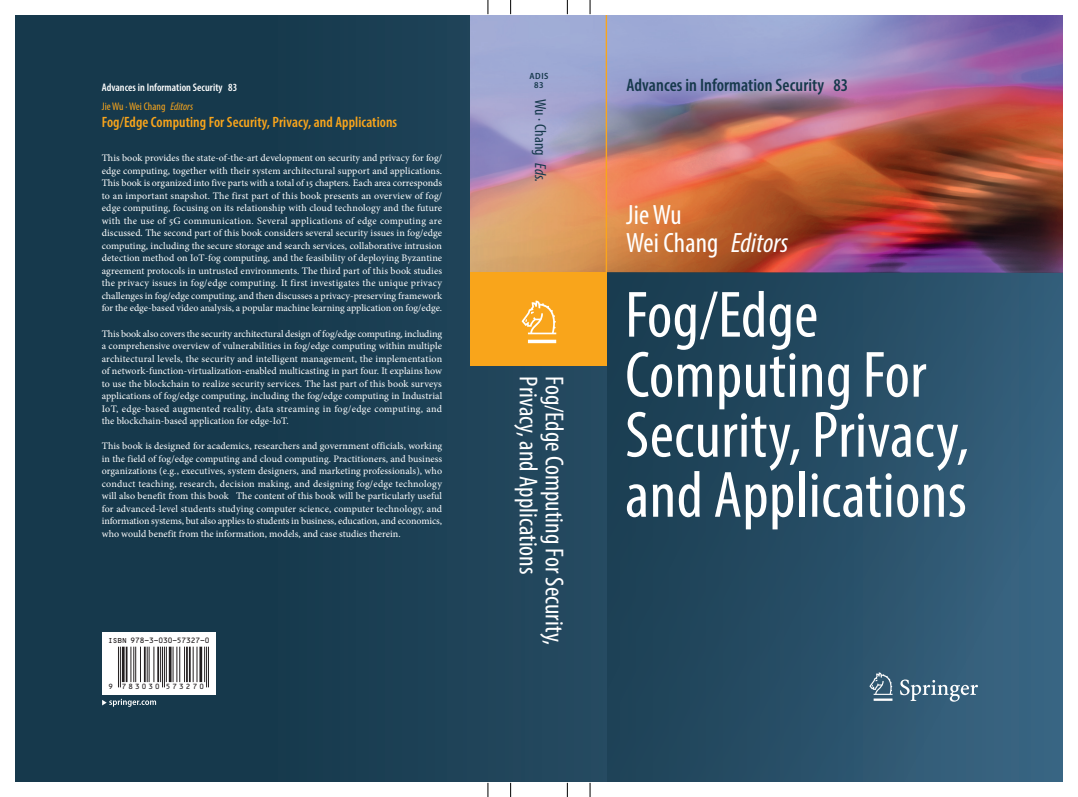
<style>
.page{position:relative;width:1078px;height:797px;background:#fff}
.page>*{position:absolute;margin:0;border:0;box-sizing:border-box;transform-origin:0 0}
._03_title_66_fc{font:condensed 66px/60px "Myriad Pro";letter-spacing:.005em;color:#fff}
._02_editors_fc{font:condensed 28px "Myriad Pro";letter-spacing:.005em;color:#fff}
._09_title_26_spine{font:condensed 26px "Myriad Pro";color:#fff}
._01_bs_title{font:600 condensed 18px "Myriad Pro";letter-spacing:.005em;color:#16394c}
._01_bs_title_fc{font:600 condensed 18px "Myriad Pro";color:#16394c}
._07_editor_title_16{font:condensed 16px "Myriad Pro";letter-spacing:.005em;color:#16394c}
._11_title_bc{font:600 condensed 15px "Myriad Pro";letter-spacing:.005em;color:#f9a51b}
._09_bs_title{font:600 condensed 11px "Myriad Pro";letter-spacing:.005em;color:#fff}
._10_editors_bc{font:condensed 11px "Myriad Pro";letter-spacing:.005em;color:#f9a51b}
._09_bs_title_bc{font:600 condensed 11px "Myriad Pro";color:#fff}
._13_bcc_bc{font:10px/12.5px "Minion Pro";color:#fff;text-align:justify}
._06_acronym{font:600 semi-condensed 9px "Myriad Pro";color:#16394c}
._06_acronym_spine{font:600 semi-condensed 9px "Myriad Pro";color:#16394c}
.t1{font:7.5px "OCRBSBOP";letter-spacing:-.02em;color:#231f20}
.t2{font:7.3px "OCRBSBOP";letter-spacing:.295em;color:#231f20}
.s1{font-style:italic}
</style>
<div class="page">
<div style="left:14px;top:14px;width:1049px;height:768px;background:linear-gradient(to bottom,#183b4e,#1c3f54)"></div>
<img style="left:471px;top:14px;width:592px;height:258px">
<div style="left:471px;top:272px;width:136px;height:94px;background:#f9a51b"></div>
<div style="left:607px;top:272px;width:456px;height:510px;background:linear-gradient(to right,#1a3d50,#376380)"></div>
<hr style="left:605px;top:14px;width:2px;height:258px;background:#f9a51b">
<svg style="left:869px;top:672px;width:108px;height:29px;background:#56788e"></svg>
<svg style="left:102px;top:698px;width:54px;height:8px"></svg>
<svg style="left:102px;top:646px;width:113px;height:48px"></svg>
<div style="left:102px;top:632px;width:113px;height:14px;background:#fff"></div>
<svg style="left:521px;top:300px;width:35px;height:43px"></svg>
<svg style="left:567px;top:0;width:1px;height:14px"></svg>
<svg style="left:510px;top:0;width:1px;height:14px"></svg>
<svg style="left:567px;top:782px;width:1px;height:15px"></svg>
<svg style="left:510px;top:782px;width:1px;height:15px"></svg>
<svg style="left:589px;top:0;width:1px;height:14px"></svg>
<svg style="left:487px;top:0;width:1px;height:14px"></svg>
<svg style="left:589px;top:782px;width:1px;height:15px"></svg>
<svg style="left:487px;top:782px;width:1px;height:15px"></svg>
<hr style="left:118px;top:646px;width:1px;height:41px;background:#231f20">
<hr style="left:120px;top:646px;width:1px;height:41px;background:#231f20">
<hr style="left:122px;top:646px;width:3px;height:36px;background:#231f20">
<hr style="left:126px;top:646px;width:1px;height:36px;background:#231f20">
<hr style="left:130px;top:646px;width:1px;height:36px;background:#231f20">
<hr style="left:133px;top:646px;width:1px;height:36px;background:#231f20">
<hr style="left:135px;top:646px;width:1px;height:36px;background:#231f20">
<hr style="left:140px;top:646px;width:1px;height:36px;background:#231f20">
<hr style="left:144px;top:646px;width:2px;height:36px;background:#231f20">
<hr style="left:147px;top:646px;width:1px;height:36px;background:#231f20">
<hr style="left:149px;top:646px;width:1px;height:36px;background:#231f20">
<hr style="left:153px;top:646px;width:1px;height:36px;background:#231f20">
<hr style="left:157px;top:646px;width:2px;height:36px;background:#231f20">
<hr style="left:160px;top:646px;width:1px;height:36px;background:#231f20">
<hr style="left:162px;top:646px;width:1px;height:41px;background:#231f20">
<hr style="left:164px;top:646px;width:1px;height:41px;background:#231f20">
<hr style="left:166px;top:646px;width:1px;height:36px;background:#231f20">
<hr style="left:169px;top:646px;width:2px;height:36px;background:#231f20">
<hr style="left:173px;top:646px;width:1px;height:36px;background:#231f20">
<hr style="left:176px;top:646px;width:1px;height:36px;background:#231f20">
<hr style="left:179px;top:646px;width:1px;height:36px;background:#231f20">
<hr style="left:184px;top:646px;width:1px;height:36px;background:#231f20">
<hr style="left:186px;top:646px;width:2px;height:36px;background:#231f20">
<hr style="left:189px;top:646px;width:2px;height:36px;background:#231f20">
<hr style="left:193px;top:646px;width:1px;height:36px;background:#231f20">
<hr style="left:196px;top:646px;width:1px;height:36px;background:#231f20">
<hr style="left:199px;top:646px;width:3px;height:36px;background:#231f20">
<hr style="left:204px;top:646px;width:1px;height:36px;background:#231f20">
<hr style="left:206px;top:646px;width:1px;height:41px;background:#231f20">
<hr style="left:208px;top:646px;width:1px;height:41px;background:#231f20">
<p class="_06_acronym" style="left:529px;top:71px;width:20px">ADIS</p>
<p class="_09_bs_title" style="left:102px;top:80px;width:122px">Advances in Information Security</p>
<p class="_01_bs_title" style="left:626px;top:74px;width:199px">Advances in Information Security</p>
<p class="_01_bs_title_fc" style="left:833px;top:74px;width:16px">83</p>
<p class="_06_acronym_spine" style="left:534px;top:80px;width:11px">83</p>
<p class="_07_editor_title_16" style="left:550px;top:99px;width:85px;rotate:90deg">Wu · Chang <span class="s1">Eds.</span></p>
<p class="_09_bs_title_bc" style="left:228px;top:80px;width:11px">83</p>
<p class="_10_editors_bc" style="left:102px;top:99px;width:93px">Jie Wu · Wei Chang <span class="s1">Editors</span></p>
<p class="_11_title_bc" style="left:102px;top:112px;width:297px">Fog/Edge Computing For Security, Privacy, and Applications</p>
<p class="_13_bcc_bc" style="left:102px;top:152px;width:342px">This book provides the state-of-the-art development on security and privacy for fog/ edge computing, together with their system architectural support and applications.<br>This book is organized into five parts with a total of 15 chapters. Each area corresponds to an important snapshot. The first part of this book presents an overview of fog/ edge computing, focusing on its relationship with cloud technology and the future with the use of 5G communication. Several applications of edge computing are discussed. The second part of this book considers several security issues in fog/edge computing, including the secure storage and search services, collaborative intrusion detection method on IoT-fog computing, and the feasibility of deploying Byzantine agreement protocols in untrusted environments. The third part of this book studies the privacy issues in fog/edge computing. It first investigates the unique privacy challenges in fog/edge computing, and then discusses a privacy-preserving framework for the edge-based video analysis, a popular machine learning application on fog/edge.</p>
<p class="_13_bcc_bc" style="left:102px;top:327px;width:342px">This book also covers the security architectural design of fog/edge computing, including a comprehensive overview of vulnerabilities in fog/edge computing within multiple architectural levels, the security and intelligent management, the implementation of network-function-virtualization-enabled multicasting in part four. It explains how to use the blockchain to realize security services. The last part of this book surveys applications of fog/edge computing, including the fog/edge computing in Industrial IoT, edge-based augmented reality, data streaming in fog/edge computing, and the blockchain-based application for edge-IoT.</p>
<p class="_13_bcc_bc" style="left:102px;top:439px;width:342px">This book is designed for academics, researchers and government officials, working in the field of fog/edge computing and cloud computing. Practitioners, and business organizations (e.g., executives, system designers, and marketing professionals), who conduct teaching, research, decision making, and designing fog/edge technology will also benefit from this book The content of this book will be particularly useful for advanced-level students studying computer science, computer technology, and information systems, but also applies to students in business, education, and economics, who would benefit from the information, models, and case studies therein.</p>
<p class="_02_editors_fc" style="left:626px;top:198px;width:57px">Jie Wu</p>
<p class="_02_editors_fc" style="left:626px;top:226px;width:164px">Wei Chang <span class="s1">Editors</span></p>
<p class="_03_title_66_fc" style="left:625px;top:284px;width:345px">Fog/Edge<br>Computing For<br>Security, Privacy, and Applications</p>
<p class="_09_title_26_spine" style="left:544px;top:376px;width:199px;rotate:90deg">Privacy, and Applications</p>
<p class="_09_title_26_spine" style="left:570px;top:376px;width:270px;rotate:90deg">Fog/Edge Computing For Security,</p>
<p class="t1" style="left:108px;top:636px;width:103px">ISBN 978-3-030-57327-0</p>
<p class="t2" style="left:108px;top:682px;width:97px">9 783030 573270</p>
</div>
